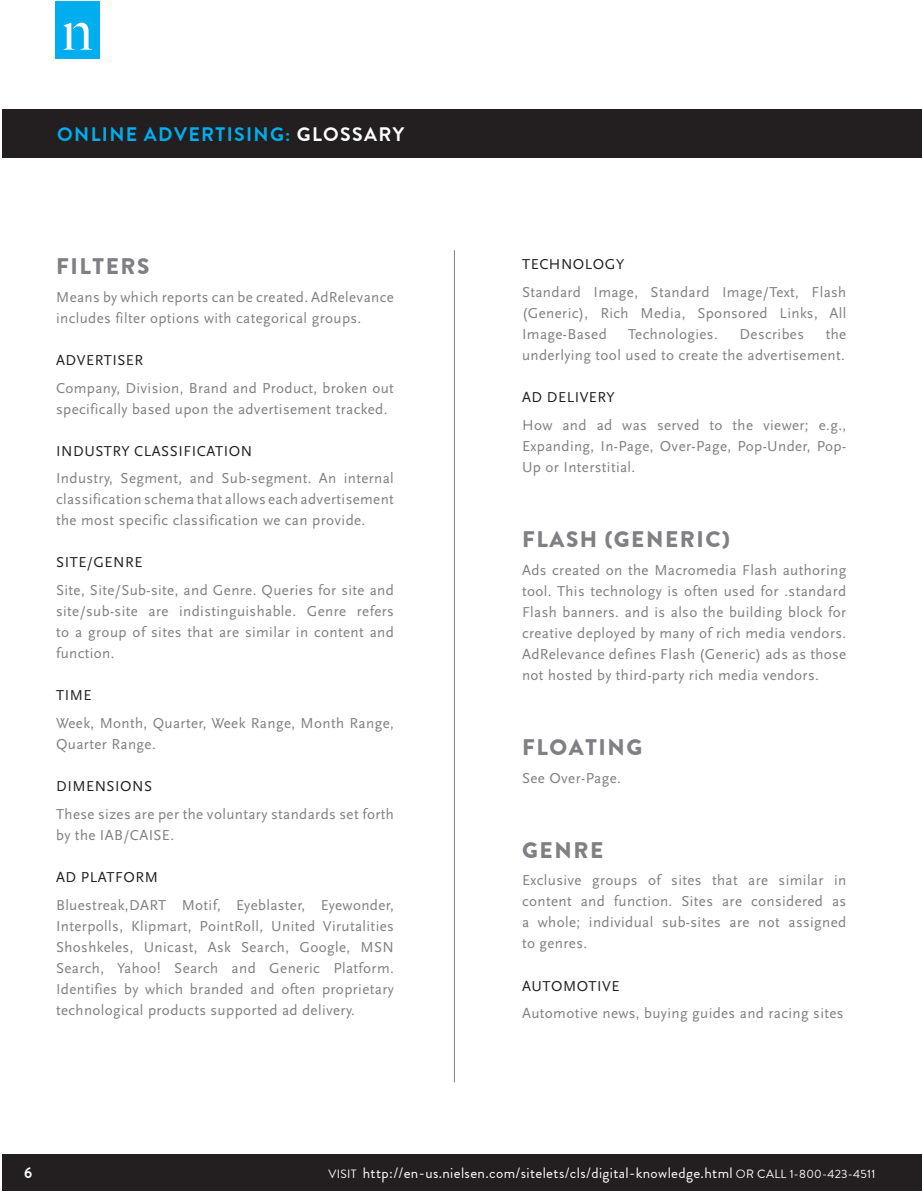
<style>
.page{position:relative;width:922px;height:1192px;background:#fff}
.page>*{position:absolute;margin:0;border:0;box-sizing:border-box;transform-origin:0 0}
.Section_-_Level2{font:900 22.5px "Brandon Grotesque";letter-spacing:.07em;color:#807f83}
.Infographic_title{font:700 19.5px "Brandon Grotesque";letter-spacing:.07em;color:#00aeef}
.Body_copy{font:15px/21px "Scala Sans OT";letter-spacing:.025em;color:#807f83;text-align:justify}
.Body_Emphasis_BLACK{font:15px "Scala Sans OT";letter-spacing:.035em;color:#231f20}
.t1{font:15px "Brandon Grotesque";letter-spacing:.025em;color:#fff}
.t2{font:700 15px "Brandon Grotesque";color:#fff}
.s1{color:#fff}
.s2{font-size:12px}
</style>
<div class="page">
<hr style="left:920px;top:1154px;width:1px;height:36px;background:#231f20">
<div style="left:2px;top:1154px;width:918px;height:36px;background:#231f20"></div>
<div style="left:56px;top:2px;width:44px;height:57px;background:#00aeef"></div>
<svg style="left:64px;top:23px;width:28px;height:27px"></svg>
<hr style="left:454px;top:250px;width:1px;height:832px;background:#807f83">
<div style="left:2px;top:110px;width:918px;height:48px;background:#231f20"></div>
<hr style="left:920px;top:110px;width:1px;height:48px;background:#231f20">
<p class="Infographic_title" style="left:57px;top:121px;width:348px">ONLINE ADVERTISING: <span class="s1">GLOSSARY</span></p>
<p class="Section_-_Level2" style="left:56px;top:252px;width:95px">FILTERS</p>
<p class="Body_copy" style="left:56px;top:287px;width:339px">Means by which reports can be created. AdRelevance includes filter options with categorical groups.</p>
<p class="Body_Emphasis_BLACK" style="left:56px;top:352px;width:89px">ADVERTISER</p>
<p class="Body_copy" style="left:56px;top:377px;width:339px">Company, Division, Brand and Product, broken out specifically based upon the advertisement tracked.</p>
<p class="Body_Emphasis_BLACK" style="left:56px;top:442px;width:197px">INDUSTRY CLASSIFICATION</p>
<p class="Body_copy" style="left:56px;top:468px;width:339px">Industry, Segment, and Sub-segment. An internal classification schema that allows each advertisement</p>
<p class="Body_copy" style="left:56px;top:510px;width:310px">the most specific classification we can provide.</p>
<p class="Body_Emphasis_BLACK" style="left:56px;top:554px;width:88px">SITE/GENRE</p>
<p class="Body_copy" style="left:56px;top:580px;width:339px">Site, Site/Sub-site, and Genre. Queries for site and site/sub-site are indistinguishable. Genre refers to a group of sites that are similar in content and function.</p>
<p class="Body_Emphasis_BLACK" style="left:56px;top:687px;width:37px">TIME</p>
<p class="Body_copy" style="left:56px;top:713px;width:339px">Week, Month, Quarter, Week Range, Month Range,<br>Quarter Range.</p>
<p class="Body_Emphasis_BLACK" style="left:56px;top:778px;width:97px">DIMENSIONS</p>
<p class="Body_copy" style="left:56px;top:803px;width:339px">These sizes are per the voluntary standards set forth by the IAB/CAISE.</p>
<p class="Body_Emphasis_BLACK" style="left:56px;top:868px;width:103px">AD PLATFORM</p>
<p class="Body_copy" style="left:56px;top:894px;width:339px">Bluestreak,DART Motif, Eyeblaster, Eyewonder, Interpolls, Klipmart, PointRoll, United Virutalities Shoshkeles, Unicast, Ask Search, Google, MSN Search, Yahoo! Search and Generic Platform.<br>Identifies by which branded and often proprietary technological products supported ad delivery.</p>
<p class="Body_Emphasis_BLACK" style="left:522px;top:256px;width:104px">TECHNOLOGY</p>
<p class="Body_copy" style="left:522px;top:282px;width:326px">Standard Image, Standard Image/Text, Flash (Generic), Rich Media, Sponsored Links, All Image-Based</p>
<p class="Body_copy" style="left:522px;top:324px;width:326px;text-align:right">the<br>underlying tool used to create the advertisement.</p>
<p class="Body_Emphasis_BLACK" style="left:522px;top:389px;width:94px">AD DELIVERY</p>
<p class="Body_copy" style="left:522px;top:415px;width:325px">How and ad was served to the viewer; e.g., Expanding, In-Page, Over-Page, Pop-Under, Pop-Up or Interstitial.</p>
<p class="Body_copy" style="left:628px;top:324px;width:91px">Technologies.</p>
<p class="Body_copy" style="left:739px;top:324px;width:66px">Describes</p>
<p class="Section_-_Level2" style="left:522px;top:525px;width:209px">FLASH (GENERIC)</p>
<p class="Body_copy" style="left:522px;top:559px;width:326px">Ads created on the Macromedia Flash authoring tool. This technology is often used for .standard Flash banners. and is also the building block for creative deployed by many of rich media vendors.<br>AdRelevance defines Flash (Generic) ads as those not hosted by third-party rich media vendors.</p>
<p class="Section_-_Level2" style="left:522px;top:732px;width:121px">FLOATING</p>
<p class="Body_copy" style="left:522px;top:767px;width:100px">See Over-Page.</p>
<p class="Section_-_Level2" style="left:522px;top:835px;width:82px">GENRE</p>
<p class="Body_copy" style="left:522px;top:870px;width:326px">Exclusive groups of sites that are similar in content and function. Sites are considered as a whole; individual sub-sites are not assigned to genres.</p>
<p class="Body_Emphasis_BLACK" style="left:522px;top:977px;width:99px">AUTOMOTIVE</p>
<p class="Body_copy" style="left:522px;top:1003px;width:323px">Automotive news, buying guides and racing sites</p>
<p class="t2" style="left:24px;top:1162px;width:10px">6</p>
<p class="t1" style="left:328px;top:1162px;width:548px"><span class="s2">VISIT</span> http://en-us.nielsen.com/sitelets/cls/digital-knowledge.html <span class="s2">OR CALL 1-800-423-4511</span></p>
</div>
